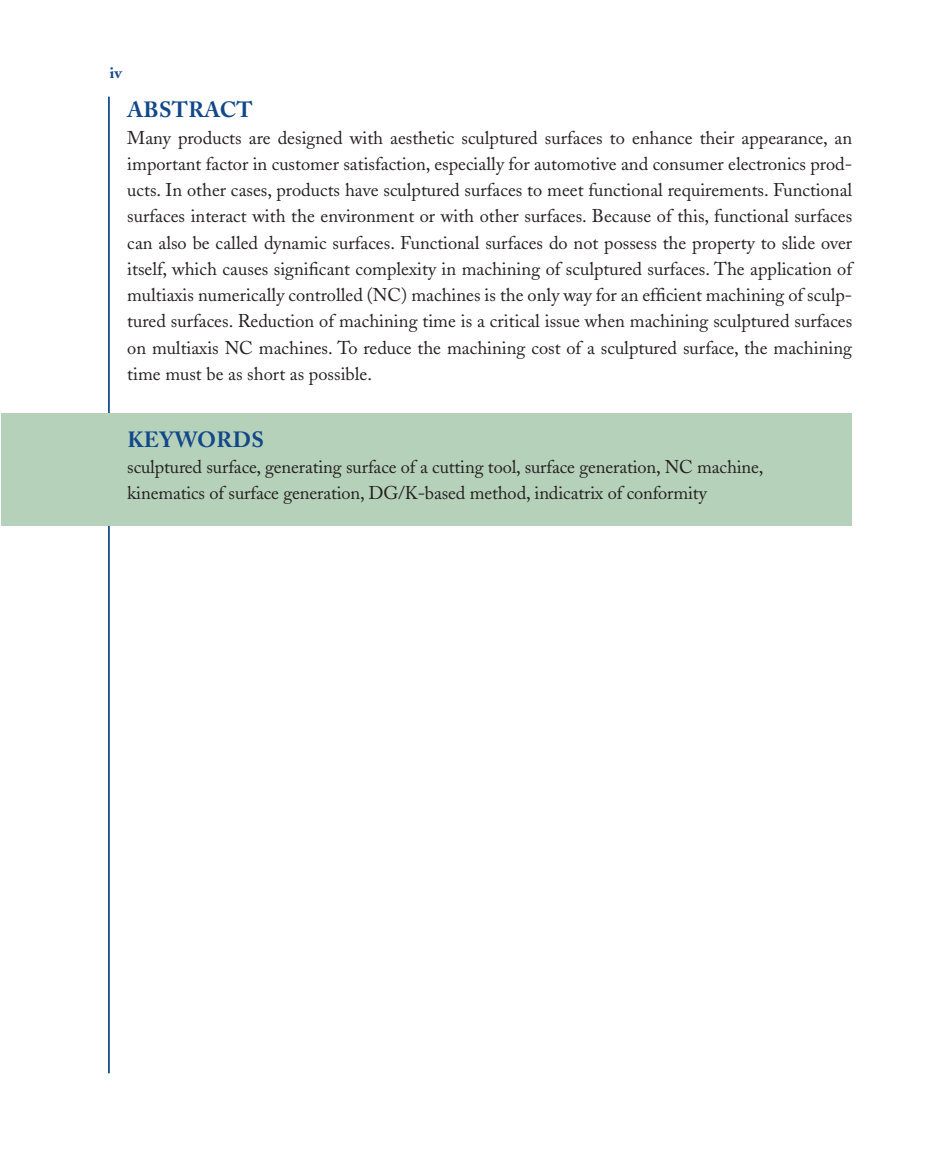
<style>
.page{position:relative;width:948px;height:1166px;background:#fff}
.page>*{position:absolute;margin:0;border:0;box-sizing:border-box;transform-origin:0 0}
.t1{font:700 21.88px "Adobe Caslon";letter-spacing:.015em;color:#124889}
.t2{font:18.38px/26.2px "Adobe Caslon";letter-spacing:-.01em;color:#231f20;text-align:justify}
.t3{font:700 15.75px "Adobe Caslon";color:#124889}
</style>
<div class="page">
<hr style="left:108px;top:97px;width:2px;height:976px;background:#124889">
<div style="left:1px;top:413px;width:851px;height:112px;background:#b6d1ba"></div>
<p class="t3" style="left:110px;top:64px;width:14px">IV</p>
<p class="t1" style="left:127px;top:97px;width:33px">ABSTRA</p>
<p class="t1" style="left:220px;top:97px;width:26px">CT</p>
<p class="t2" style="left:127px;top:124px;width:726px">Many products are designed with aesthetic sculptured surfaces to enhance their appearance, an important factor in customer satisfaction, especially for automotive and consumer electronics prod&shy;ucts. In other cases, products have sculptured surfaces to meet functional requirements. Functional surfaces interact with the environment or with other surfaces. Because of this, functional surfaces can also be called dynamic surfaces. Functional surfaces do not possess the property to slide over itself, which causes significant complexity in machining of sculptured surfaces. The application of multiaxis numerically controlled (NC) machines is the only way for an efficient machining of sculp&shy;tured surfaces. Reduction of machining time is a critical issue when machining sculptured surfaces on multiaxis NC machines. To reduce the machining cost of a sculptured surface, the machining time must be as short as possible.</p>
<p class="t1" style="left:127px;top:426px;width:134px">KEYWORDS</p>
<p class="t2" style="left:127px;top:454px;width:637px">sculptured surface, generating surface of a cutting tool, surface generation, NC machine, kinematics of surface generation, DG/K-based method, indicatrix of conformity</p>
</div>
